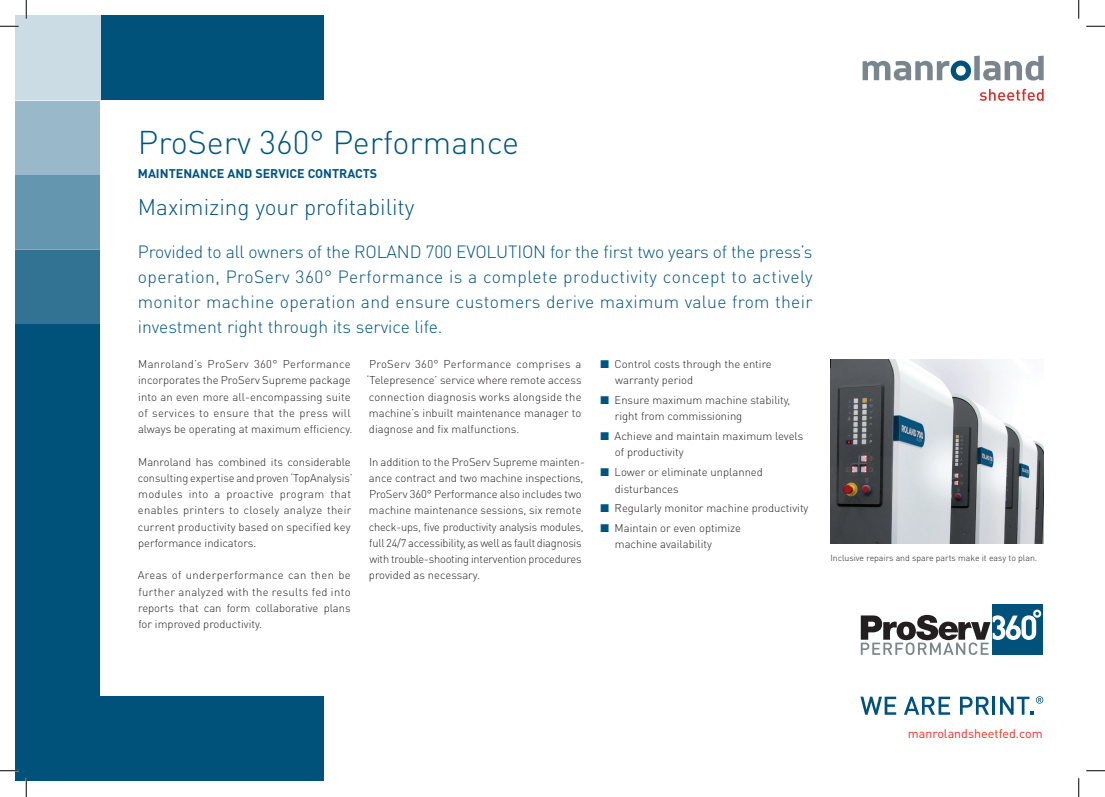
<style>
.page{position:relative;width:1105px;height:797px;background:#fff}
.page>*{position:absolute;margin:0;border:0;box-sizing:border-box;transform-origin:0 0}
.t1{font:300 32.5px "DIN Pro";color:#005480}
.t2{font:300 22.5px "DIN Pro";color:#005480}
.t3{font:300 17.5px/25px "DIN Pro";color:#005480;text-align:justify}
.t4{font:700 12.5px "DIN Pro";color:#005480}
.t5{font:12.5px "DIN Pro";color:#ee2e22}
.t6{font:300 11.25px/16.2px "DIN Pro";color:#231f20}
.t7{font:300 8.75px "DIN Pro";color:#231f20}
.s1{color:#005480}
</style>
<div class="page">
<div style="left:16px;top:16px;width:308px;height:765px;background:#00527b"></div>
<div style="left:101px;top:101px;width:426px;height:595px;background:#fff"></div>
<div style="left:16px;top:249px;width:85px;height:75px;background:#327394"></div>
<div style="left:16px;top:175px;width:85px;height:74px;background:#6596af"></div>
<div style="left:16px;top:101px;width:85px;height:74px;background:#99b9ca"></div>
<div style="left:16px;top:16px;width:85px;height:85px;background:#ccdce4"></div>
<svg style="left:862px;top:56px;width:181px;height:25px"></svg>
<svg style="left:980px;top:89px;width:63px;height:12px"></svg>
<svg style="left:860px;top:696px;width:36px;height:18px"></svg>
<svg style="left:904px;top:696px;width:46px;height:18px"></svg>
<svg style="left:960px;top:696px;width:29px;height:18px"></svg>
<hr style="left:992px;top:696px;width:3px;height:18px;background:#00527b">
<svg style="left:1000px;top:696px;width:43px;height:18px"></svg>
<div style="left:993px;top:604px;width:50px;height:51px;background:#00527b"></div>
<svg style="left:861px;top:609px;width:180px;height:46px"></svg>
<img style="left:830px;top:359px;width:213px;height:184px">
<svg style="left:0;top:25px;width:19px;height:2px"></svg>
<svg style="left:1086px;top:25px;width:19px;height:2px"></svg>
<svg style="left:0;top:770px;width:19px;height:1px"></svg>
<svg style="left:1086px;top:770px;width:19px;height:1px"></svg>
<svg style="left:25px;top:0;width:2px;height:19px"></svg>
<svg style="left:25px;top:778px;width:2px;height:19px"></svg>
<svg style="left:1078px;top:0;width:1px;height:19px"></svg>
<svg style="left:1078px;top:778px;width:1px;height:19px"></svg>
<h1 class="t1" style="left:138px;top:120px;width:383px">ProServ 360° Performance</h1>
<p class="t4" style="left:138px;top:165px;width:241px">MAINTENANCE AND SERVICE CONTRACTS</p>
<h2 class="t2" style="left:138px;top:192px;width:278px">Maximizing your profitability</h2>
<p class="t3" style="left:138px;top:238px;width:676px">Provided to all owners of the ROLAND 700 EVOLUTION for the first two years of the press’s operation, ProServ 360° Performance is a complete productivity concept to actively monitor machine operation and ensure customers derive maximum value from their investment right through its service life.</p>
<p class="t6" style="left:138px;top:355px;width:216px">Manroland’s ProServ 360° Performance incorporates the ProServ Supreme package into an even more all-encompassing suite of services to ensure that the press will always be operating at maximum efficiency.</p>
<p class="t6" style="left:138px;top:453px;width:216px">Manroland has combined its considerable consulting expertise and proven ‘TopAnalysis’ modules into a proactive program that enables printers to closely analyze their current productivity based on specified key performance indicators.</p>
<p class="t6" style="left:138px;top:567px;width:214px;text-align:justify">Areas of underperformance can then be further analyzed with the results fed into reports that can form collaborative plans for improved productivity.</p>
<p class="t6" style="left:366px;top:355px;width:217px;text-align:justify">ProServ 360° Performance comprises a ‘Telepresence’ service where remote access connection diagnosis works alongside the machine’s inbuilt maintenance manager to diagnose and fix malfunctions.</p>
<p class="t6" style="left:369px;top:453px;width:218px">In addition to the ProServ Supreme mainten&shy;ance contract and two machine inspections, ProServ 360° Performance also includes two machine maintenance sessions, six remote check-ups, five productivity analysis modules, full 24/7 accessibility, as well as fault diagnosis with trouble-shooting intervention procedures provided as necessary.</p>
<p class="t6" style="left:615px;top:355px;width:158px;text-indent:-15px"><span class="s1">■</span> Control costs through the entire warranty period</p>
<p class="t6" style="left:615px;top:391px;width:177px;text-indent:-14px"><span class="s1">■</span> Ensure maximum machine stability, right from commissioning</p>
<p class="t6" style="left:615px;top:427px;width:190px;text-indent:-14px"><span class="s1">■</span> Achieve and maintain maximum levels of productivity</p>
<p class="t6" style="left:615px;top:463px;width:150px;text-indent:-14px"><span class="s1">■</span> Lower or eliminate unplanned disturbances</p>
<p class="t6" style="left:601px;top:499px;width:209px"><span class="s1">■</span> Regularly monitor machine productivity</p>
<p class="t6" style="left:615px;top:519px;width:128px;text-indent:-14px"><span class="s1">■</span> Maintain or even optimize machine availability</p>
<p class="t7" style="left:830px;top:551px;width:208px">Inclusive repairs and spare parts make it easy to plan.</p>
<p class="t5" style="left:908px;top:725px;width:136px">manrolandsheetfed.com</p>
</div>
